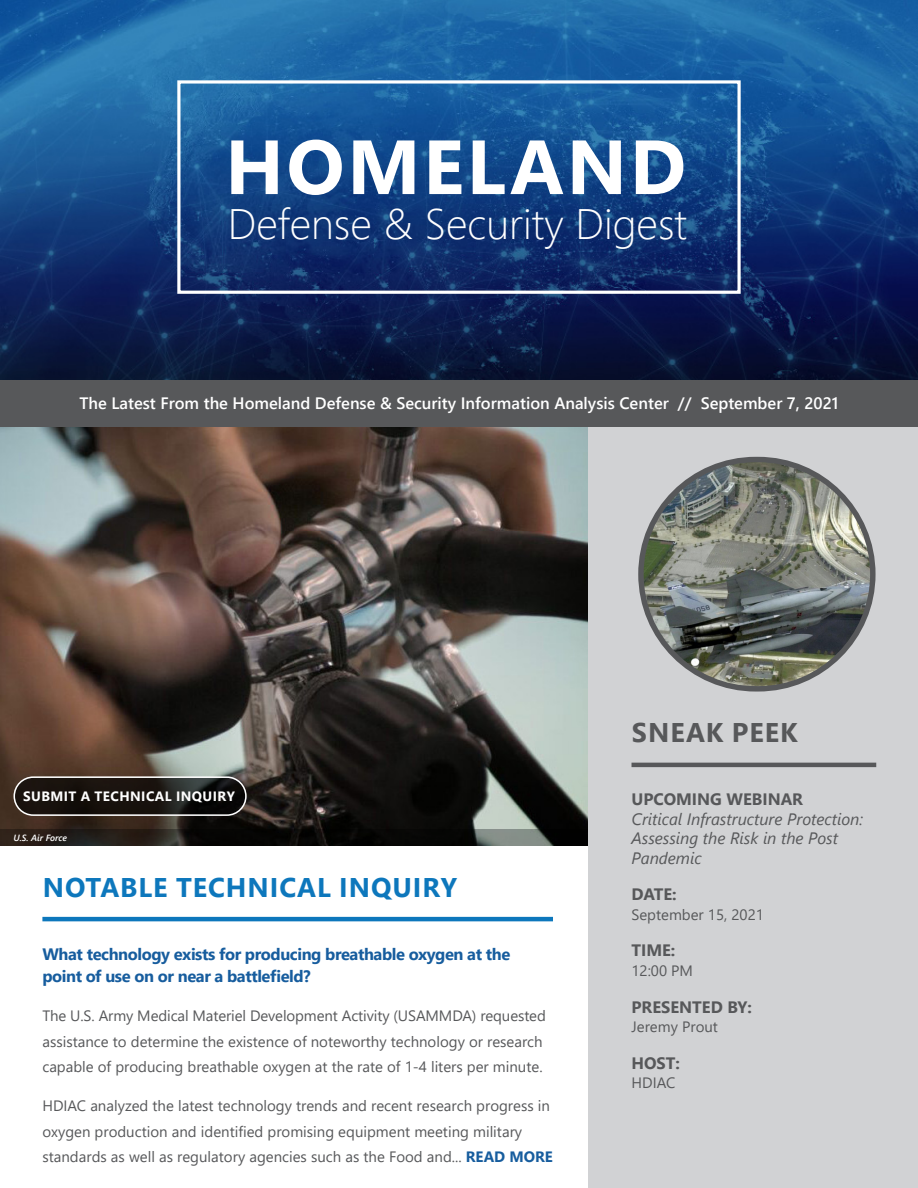
<style>
.page{position:relative;width:918px;height:1188px;background:#fff}
.page>*{position:absolute;margin:0;border:0;box-sizing:border-box;transform-origin:0 0}
.t1{font:700 76.5px "Segoe UI";letter-spacing:.035em;color:#fff}
.t2{font:300 42.6px "Segoe UI";color:#fff}
.Heading_1_-_Green{font:700 27px "Segoe UI";letter-spacing:.035em;color:#0d77bc}
.Heading_1_-_Gray{font:700 27px "Segoe UI";letter-spacing:.035em;color:#57585a}
.Heading_2_-_Green{font:700 16.5px/22.5px "Segoe UI";letter-spacing:-.025em;color:#175d9e}
.Cover_Banner_Text{font:600 16.5px "Segoe UI";color:#fff}
.SN_Heading_2{font:italic 16.5px/19.5px "Segoe UI";color:#57585a}
.SP_Heading{font:700 16.5px "Segoe UI";color:#57585a}
.Copy{font:15px/25.5px "Segoe UI";color:#57585a}
.SN_Copy{font:15px "Segoe UI";color:#57585a}
.White_Button_Text{font:700 13.5px "Segoe UI";letter-spacing:.035em;color:#fff}
.Image_Source{font:italic 600 9px "Segoe UI";color:#fff}
.s1{font-weight:700;color:#175d9e}
</style>
<div class="page">
<img style="left:0;top:0;width:918px;height:380px">
<img style="left:0;top:427px;width:588px;height:402px">
<svg style="left:0;top:829px;width:588px;height:17px;background:#1f1e1a"></svg>
<svg style="left:14px;top:777px;width:232px;height:38px;background:#191512"></svg>
<div style="left:14px;top:776px;width:233px;height:40px;border:2px solid #fff;border-radius:19px"></div>
<div style="left:588px;top:383px;width:330px;height:805px;background:#d1d2d4"></div>
<hr style="left:42px;top:917px;width:511px;height:4px;background:#0d77bc">
<div style="left:0;top:380px;width:918px;height:47px;background:#57585a"></div>
<hr style="left:632px;top:763px;width:244px;height:4px;background:#57585a">
<img style="left:641px;top:460px;width:232px;height:229px;border-radius:115px">
<div style="left:638px;top:457px;width:238px;height:235px;border:5px solid #57585a;border-radius:115px"></div>
<div style="left:177px;top:80px;width:564px;height:214px;border:3px solid #fff"></div>
<h1 class="t1" style="left:225px;top:95px;width:462px">HOMELAND</h1>
<h2 class="t2" style="left:228px;top:184px;width:461px">Defense &amp; Security Digest</h2>
<p class="Cover_Banner_Text" style="left:80px;top:388px;width:760px">The Latest From the Homeland Defense &amp; Security Information Analysis Center // September 7, 2021</p>
<p class="White_Button_Text" style="left:23px;top:784px;width:213px">SUBMIT A TECHNICAL INQUIRY</p>
<p class="Image_Source" style="left:14px;top:829px;width:55px">U.S. Air Force</p>
<p class="Heading_1_-_Green" style="left:43px;top:862px;width:416px">NOTABLE TECHNICAL INQUIRY</p>
<p class="Heading_2_-_Green" style="left:42px;top:941px;width:469px">What technology exists for producing breathable oxygen at the point of use on or near a battlefield?</p>
<p class="Copy" style="left:42px;top:1002px;width:505px">The U.S. Army Medical Materiel Development Activity (USAMMDA) requested assistance to determine the existence of noteworthy technology or research capable of producing breathable oxygen at the rate of 1-4 liters per minute.</p>
<p class="Copy" style="left:42px;top:1092px;width:512px">HDIAC analyzed the latest technology trends and recent research progress in oxygen production and identified promising equipment meeting military standards as well as regulatory agencies such as the Food and... <span class="s1">READ MORE</span></p>
<p class="Heading_1_-_Gray" style="left:632px;top:707px;width:167px">SNEAK PEEK</p>
<p class="SP_Heading" style="left:632px;top:784px;width:173px">UPCOMING WEBINAR</p>
<p class="SN_Heading_2" style="left:632px;top:807px;width:233px">Critical Infrastructure Protection:<br>Assessing the Risk in the Post<br>Pandemic</p>
<p class="SP_Heading" style="left:632px;top:879px;width:47px">DATE:</p>
<p class="SN_Copy" style="left:632px;top:900px;width:134px">September 15, 2021</p>
<p class="SP_Heading" style="left:632px;top:935px;width:45px">TIME:</p>
<p class="SN_Copy" style="left:632px;top:956px;width:63px">12:00 PM</p>
<p class="SP_Heading" style="left:632px;top:991px;width:122px">PRESENTED BY:</p>
<p class="SN_Copy" style="left:632px;top:1013px;width:88px">Jeremy Prout</p>
<p class="SP_Heading" style="left:632px;top:1047px;width:50px">HOST:</p>
<p class="SN_Copy" style="left:632px;top:1069px;width:45px">HDIAC</p>
</div>
